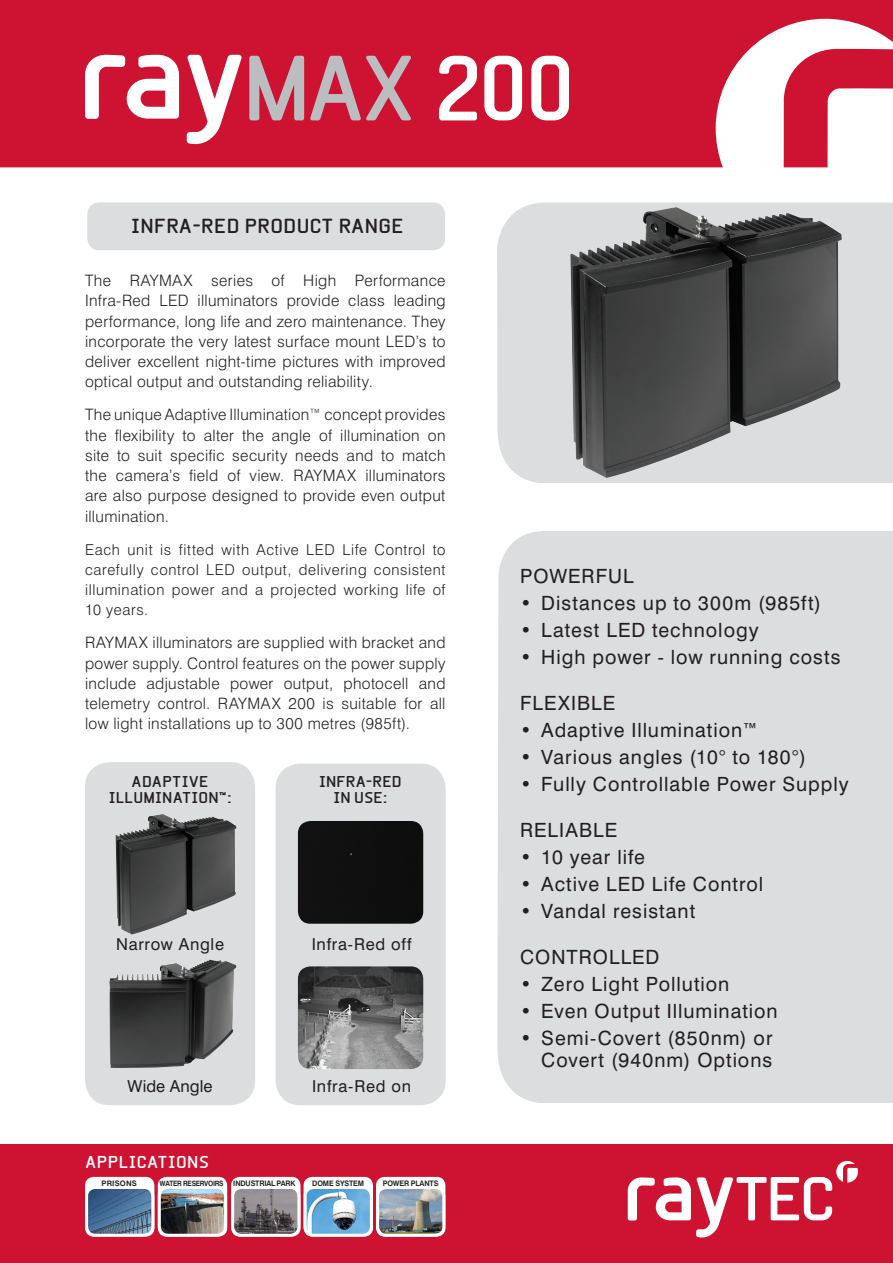
<style>
.page{position:relative;width:893px;height:1263px;background:#fff}
.page>*{position:absolute;margin:0;border:0;box-sizing:border-box;transform-origin:0 0}
.t1{font:700 88.5px "Beta Sans";letter-spacing:-.055em;color:#bcbdc0}
.t2{font:19.65px/21.1px "Swiss 721 BT";letter-spacing:.05em;color:#231f20;text-align:right}
.t3{font:700 19.5px "Beta Sans";letter-spacing:.02em;color:#231f20}
.t4{font:16.5px "Swiss 721 BT";letter-spacing:.04em;color:#231f20}
.t5{font:700 16.5px "Beta Sans";letter-spacing:.03em;color:#fff}
.t6{font:16.5px "Swiss 721 BT";color:#231f20}
.t7{font:300 15.75px/20.2px "Swiss 721 BT";letter-spacing:.02em;color:#231f20;text-align:justify}
.t8{font:300 15px/20.2px "Swiss 721 BT";letter-spacing:.04em;color:#231f20;text-align:justify}
.t9{font:700 15px/16.5px "Beta Sans";letter-spacing:.015em;color:#231f20;text-align:center}
.t10{font:700 7.5px "Swiss 721 BT";letter-spacing:-.02em;color:#231f20;scale:.95 1}
.t11{font:700 7.5px "Swiss 721 BT";letter-spacing:.02em;color:#231f20}
.t12{font:700 7.35px "Swiss 721 BT";letter-spacing:-.04em;color:#231f20;scale:.9 1}
.s1{color:#fff}
</style>
<div class="page">
<div style="left:497px;top:203px;width:396px;height:280px;background:#dcdddf"></div>
<div style="left:497px;top:531px;width:396px;height:572px;background:#dcdddf"></div>
<div style="left:87px;top:202px;width:358px;height:48px;background:#dcdddf;border-radius:12px"></div>
<svg style="left:0;top:0;width:893px;height:167px;background:#d22e48"></svg>
<svg style="left:85px;top:54px;width:94px;height:65px"></svg>
<svg style="left:187px;top:55px;width:55px;height:90px"></svg>
<img style="left:570px;top:207px;width:272px;height:271px">
<div style="left:0;top:1144px;width:893px;height:119px;background:#cd1331"></div>
<svg style="left:628px;top:1161px;width:230px;height:77px"></svg>
<div style="left:85px;top:762px;width:170px;height:343px;background:#dcdddf;border-radius:25px"></div>
<div style="left:276px;top:763px;width:170px;height:342px;background:#dcdddf;border-radius:25px"></div>
<div style="left:298px;top:821px;width:125px;height:103px;background:#0f100f"></div>
<img style="left:298px;top:966px;width:125px;height:103px">
<img style="left:116px;top:814px;width:120px;height:120px">
<img style="left:109px;top:959px;width:127px;height:109px">
<div style="left:85px;top:1177px;width:69px;height:59px;background:#fff;border-radius:9px"></div>
<img style="left:87px;top:1190px;width:66px;height:45px">
<div style="left:85px;top:1186px;width:69px;height:51px;border:3px solid #fff;border-radius:9px"></div>
<div style="left:158px;top:1177px;width:69px;height:59px;background:#fff;border-radius:9px"></div>
<img style="left:159px;top:1190px;width:67px;height:45px">
<div style="left:158px;top:1186px;width:69px;height:51px;border:3px solid #fff;border-radius:9px"></div>
<div style="left:231px;top:1177px;width:70px;height:59px;background:#fff;border-radius:9px"></div>
<img style="left:233px;top:1190px;width:66px;height:45px">
<div style="left:231px;top:1186px;width:69px;height:51px;border:3px solid #fff;border-radius:9px"></div>
<div style="left:376px;top:1177px;width:69px;height:59px;background:#fff;border-radius:9px"></div>
<img style="left:378px;top:1190px;width:66px;height:45px">
<div style="left:376px;top:1186px;width:69px;height:51px;border:3px solid #fff;border-radius:9px"></div>
<div style="left:304px;top:1177px;width:69px;height:59px;background:#fff;border-radius:9px"></div>
<img style="left:305px;top:1190px;width:66px;height:45px">
<div style="left:304px;top:1186px;width:69px;height:51px;border:3px solid #fff;border-radius:9px"></div>
<h1 class="t1" style="left:243px;top:37px;width:334px">MAX <span class="s1">200</span></h1>
<p class="t3" style="left:131px;top:214px;width:274px">INFRA-RED PRODUCT RANGE</p>
<p class="t7" style="left:85px;top:270px;width:362px">The RAYMAX series of High Performance Infra-Red LED illuminators provide class leading performance, long life and zero maintenance. They incorporate the very latest surface mount LED’s to deliver excellent night-time pictures with improved optical output and outstanding reliability.</p>
<p class="t7" style="left:85px;top:404px;width:362px">The unique Adaptive Illumination™ concept provides the flexibility to alter the angle of illumination on site to suit specific security needs and to match the camera’s field of view. RAYMAX illuminators are also purpose designed to provide even output illumination.</p>
<p class="t8" style="left:85px;top:539px;width:362px">Each unit is fitted with Active LED Life Control to carefully control LED output, delivering consistent illumination power and a projected working life of 10 years.</p>
<p class="t7" style="left:85px;top:632px;width:362px">RAYMAX illuminators are supplied with bracket and power supply. Control features on the power supply include adjustable power output, photocell and telemetry control. RAYMAX 200 is suitable for all low light installations up to 300 metres (985ft).</p>
<p class="t9" style="left:109px;top:773px;width:124px">ADAPTIVE<br>ILLUMINATION™:</p>
<p class="t9" style="left:319px;top:773px;width:84px">INFRA-RED<br>IN USE:</p>
<p class="t4" style="left:116px;top:934px;width:109px">Narrow Angle</p>
<p class="t4" style="left:312px;top:934px;width:101px">Infra-Red off</p>
<p class="t6" style="left:128px;top:1076px;width:86px">Wide Angle</p>
<p class="t4" style="left:312px;top:1076px;width:101px">Infra-Red on</p>
<p class="t5" style="left:85px;top:1152px;width:125px">APPLICATIONS</p>
<p class="t11" style="left:102px;top:1179px;width:37px">PRISONS</p>
<p class="t12" style="left:160px;top:1179px;width:73px">WATER RESERVOIRS</p>
<p class="t10" style="left:233px;top:1179px;width:67px">INDUSTRIAL PARK</p>
<p class="t10" style="left:312px;top:1179px;width:56px">DOME SYSTEM</p>
<p class="t10" style="left:383px;top:1179px;width:60px">POWER PLANTS</p>
<p class="t2" style="left:520px;top:565px;width:115px">POWERFUL</p>
<p class="t2" style="left:520px;top:592px;width:302px">• Distances up to 300m (985ft)</p>
<p class="t2" style="left:520px;top:619px;width:240px">• Latest LED technology</p>
<p class="t2" style="left:520px;top:647px;width:322px">• High power - low running costs</p>
<p class="t2" style="left:520px;top:692px;width:97px">FLEXIBLE</p>
<p class="t2" style="left:520px;top:719px;width:239px">• Adaptive Illumination™</p>
<p class="t2" style="left:520px;top:746px;width:287px">• Various angles (10° to 180°)</p>
<p class="t2" style="left:520px;top:774px;width:330px">• Fully Controllable Power Supply</p>
<p class="t2" style="left:520px;top:819px;width:99px">RELIABLE</p>
<p class="t2" style="left:520px;top:846px;width:126px">• 10 year life</p>
<p class="t2" style="left:520px;top:873px;width:245px">• Active LED Life Control</p>
<p class="t2" style="left:520px;top:901px;width:177px">• Vandal resistant</p>
<p class="t2" style="left:520px;top:946px;width:141px">CONTROLLED</p>
<p class="t2" style="left:520px;top:973px;width:211px">• Zero Light Pollution</p>
<p class="t2" style="left:520px;top:1000px;width:259px">• Even Output Illumination</p>
<p class="t2" style="left:520px;top:1028px;width:254px">• Semi-Covert (850nm) or<br>Covert (940nm) Options</p>
</div>
